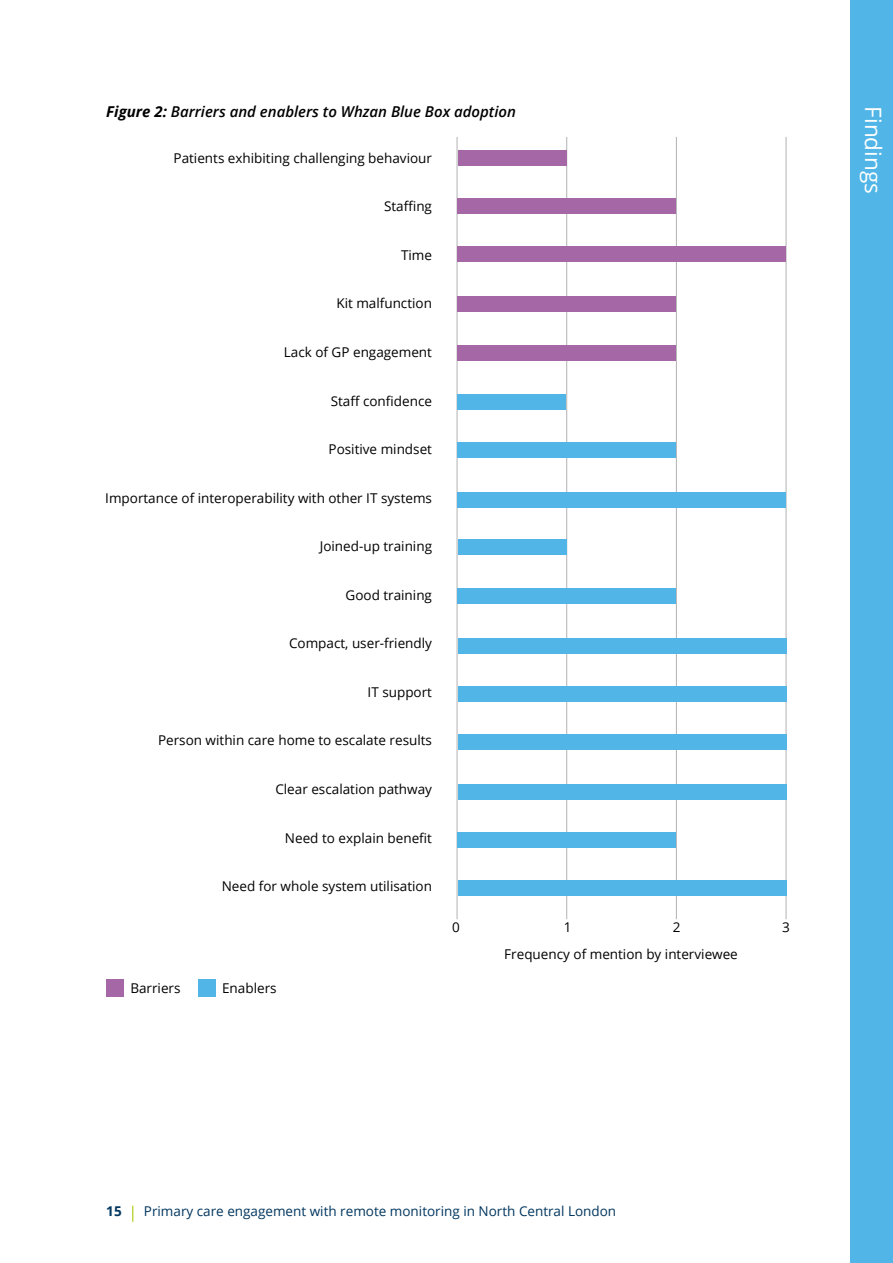
<style>
.page{position:relative;width:893px;height:1263px;background:#fff}
.page>*{position:absolute;margin:0;border:0;box-sizing:border-box;transform-origin:0 0}
.t1{font:22.5px "Open Sans";color:#fff}
.t2{font:italic 600 15px "Open Sans";color:#000}
.t3{font:13.5px "Open Sans";color:#000}
.t4{font:13.5px "Open Sans";color:#00365f}
.t5{font:700 13.5px "Open Sans";color:#00365f}
.s1{font-weight:700}
</style>
<div class="page">
<svg style="left:132px;top:1206px;width:1px;height:16px"></svg>
<div style="left:850px;top:0;width:43px;height:1263px;background:#51b6e7"></div>
<hr style="left:457px;top:137px;width:1px;height:782px;background:#b3b2b2">
<hr style="left:566px;top:137px;width:1px;height:782px;background:#b3b2b2">
<hr style="left:676px;top:137px;width:1px;height:782px;background:#b3b2b2">
<hr style="left:786px;top:137px;width:1px;height:782px;background:#b3b2b2">
<div style="left:106px;top:979px;width:17px;height:17px;background:#a667a7"></div>
<div style="left:198px;top:979px;width:17px;height:17px;background:#51b6e7"></div>
<div style="left:458px;top:150px;width:108px;height:16px;background:#a667a7"></div>
<div style="left:458px;top:198px;width:218px;height:16px;background:#a667a7"></div>
<div style="left:458px;top:539px;width:108px;height:16px;background:#51b6e7"></div>
<div style="left:458px;top:246px;width:328px;height:15px;background:#a667a7"></div>
<div style="left:458px;top:297px;width:218px;height:15px;background:#a667a7"></div>
<div style="left:458px;top:394px;width:108px;height:16px;background:#51b6e7"></div>
<div style="left:458px;top:492px;width:328px;height:16px;background:#51b6e7"></div>
<div style="left:458px;top:588px;width:218px;height:16px;background:#51b6e7"></div>
<div style="left:458px;top:832px;width:218px;height:16px;background:#51b6e7"></div>
<div style="left:458px;top:345px;width:218px;height:16px;background:#a667a7"></div>
<div style="left:458px;top:442px;width:218px;height:16px;background:#51b6e7"></div>
<div style="left:458px;top:638px;width:328px;height:16px;background:#51b6e7"></div>
<div style="left:458px;top:686px;width:328px;height:16px;background:#51b6e7"></div>
<div style="left:458px;top:734px;width:328px;height:16px;background:#51b6e7"></div>
<div style="left:458px;top:784px;width:328px;height:16px;background:#51b6e7"></div>
<div style="left:458px;top:880px;width:328px;height:15px;background:#51b6e7"></div>
<p class="t2" style="left:106px;top:101px;width:411px"><span class="s1">Figure 2:</span> Barriers and enablers to Whzan Blue Box adoption</p>
<p class="t3" style="left:174px;top:149px;width:260px">Patients exhibiting challenging behaviour</p>
<p class="t3" style="left:384px;top:197px;width:49px">Staffing</p>
<p class="t3" style="left:401px;top:246px;width:33px">Time</p>
<p class="t3" style="left:336px;top:294px;width:97px">Kit malfunction</p>
<p class="t3" style="left:284px;top:343px;width:150px">Lack of GP engagement</p>
<p class="t3" style="left:331px;top:391px;width:103px">Staff confidence</p>
<p class="t3" style="left:329px;top:440px;width:105px">Positive mindset</p>
<p class="t3" style="left:105px;top:488px;width:328px">Importance of interoperability with other IT systems</p>
<p class="t3" style="left:320px;top:537px;width:114px">Joined-up training</p>
<p class="t3" style="left:346px;top:586px;width:88px">Good training</p>
<p class="t3" style="left:289px;top:634px;width:145px">Compact, user-friendly</p>
<p class="t3" style="left:368px;top:683px;width:66px">IT support</p>
<p class="t3" style="left:158px;top:731px;width:275px">Person within care home to escalate results</p>
<p class="t3" style="left:275px;top:780px;width:158px">Clear escalation pathway</p>
<p class="t3" style="left:285px;top:828px;width:149px">Need to explain benefit</p>
<p class="t3" style="left:222px;top:877px;width:212px">Need for whole system utilisation</p>
<p class="t3" style="left:130px;top:979px;width:52px">Barriers</p>
<p class="t3" style="left:222px;top:979px;width:56px">Enablers</p>
<p class="t3" style="left:452px;top:918px;width:9px">0</p>
<p class="t3" style="left:564px;top:918px;width:9px">1</p>
<p class="t3" style="left:673px;top:918px;width:9px">2</p>
<p class="t3" style="left:782px;top:918px;width:9px">3</p>
<p class="t3" style="left:504px;top:945px;width:235px">Frequency of mention by interviewee</p>
<h1 class="t1" style="left:889px;top:106px;width:89px;rotate:90deg">Findings</h1>
<p class="t5" style="left:106px;top:1202px;width:17px">15</p>
<p class="t4" style="left:144px;top:1202px;width:474px">Primary care engagement with remote monitoring in North Central London</p>
</div>
